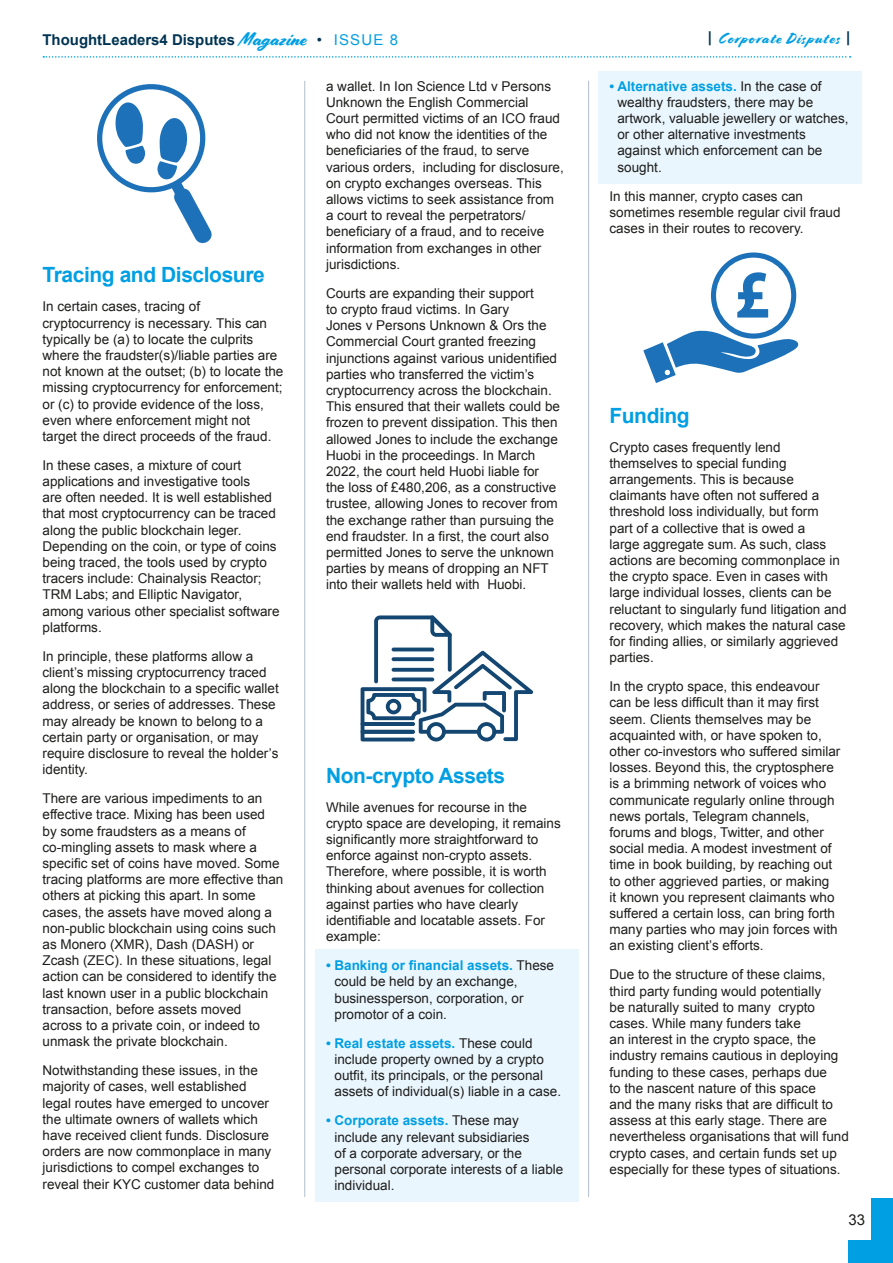
<style>
.page{position:relative;width:893px;height:1263px;background:#fff}
.page>*{position:absolute;margin:0;border:0;box-sizing:border-box;transform-origin:0 0}
.t1{font:700 21px "Arial";letter-spacing:-.02em;color:#009fe3}
.t2{font:700 15px "Arial";color:#003452}
.t3{font:15px "Cortado";letter-spacing:.08em;color:#009fe3}
.t4{font:15px "Arial";color:#1d1d1b}
.t5{font:13.5px/16.2px "Arial";color:#1d1d1b}
.s1{font-family:"Cortado";font-weight:400;font-size:18.6px;color:#009fe3}
.s2{font-weight:400}
.s3{font-weight:400;color:#009fe3}
.s4{font-weight:700;color:#009fe3}
.s5{font-family:"Arial";font-weight:700;color:#003452}
</style>
<div class="page">
<svg style="left:43px;top:56px;width:808px;height:2px"></svg>
<div style="left:872px;top:1198px;width:21px;height:65px;background:#009fe3"></div>
<div style="left:848px;top:1241px;width:45px;height:22px;background:#009fe3"></div>
<div style="left:598px;top:71px;width:264px;height:112px;background:#eaf6fe"></div>
<div style="left:315px;top:949px;width:263px;height:253px;background:#eaf6fe"></div>
<svg style="left:97px;top:84px;width:115px;height:160px"></svg>
<svg style="left:361px;top:615px;width:172px;height:126px"></svg>
<svg style="left:392px;top:647px;width:42px;height:4px"></svg>
<svg style="left:392px;top:657px;width:42px;height:4px"></svg>
<svg style="left:643px;top:252px;width:156px;height:131px"></svg>
<hr style="left:304px;top:81px;width:1px;height:1116px;background:#b3bdcd">
<hr style="left:588px;top:81px;width:1px;height:1116px;background:#b3bdcd">
<p class="t2" style="left:43px;top:29px;width:357px">ThoughtLeaders4 Disputes <span class="s1">Magazine</span> <span class="s2">•</span> <span class="s3">ISSUE 8</span></p>
<h1 class="t1" style="left:43px;top:261px;width:224px">Tracing and Disclosure</h1>
<p class="t5" style="left:43px;top:299px;width:242px">In certain cases, tracing of cryptocurrency is necessary. This can typically be (a) to locate the culprits where the fraudster(s)/liable parties are not known at the outset; (b) to locate the missing cryptocurrency for enforcement; or (c) to provide evidence of the loss, even where enforcement might not target the direct proceeds of the fraud.</p>
<p class="t5" style="left:43px;top:457px;width:239px">In these cases, a mixture of court applications and investigative tools<br>are often needed. It is well established that most cryptocurrency can be traced along the public blockchain leger.<br>Depending on the coin, or type of coins being traced, the tools used by crypto tracers include: Chainalysis Reactor; TRM Labs; and Elliptic Navigator, among various other specialist software platforms.</p>
<p class="t5" style="left:43px;top:648px;width:238px">In principle, these platforms allow a client’s missing cryptocurrency traced along the blockchain to a specific wallet address, or series of addresses. These may already be known to belong to a certain party or organisation, or may require disclosure to reveal the holder’s identity.</p>
<p class="t5" style="left:43px;top:790px;width:242px">There are various impediments to an effective trace. Mixing has been used<br>by some fraudsters as a means of co-mingling assets to mask where a specific set of coins have moved. Some tracing platforms are more effective than others at picking this apart. In some cases, the assets have moved along a non-public blockchain using coins such as Monero (XMR), Dash (DASH) or Zcash (ZEC). In these situations, legal action can be considered to identify the last known user in a public blockchain transaction, before assets moved across to a private coin, or indeed to unmask the private blockchain.</p>
<p class="t5" style="left:43px;top:1062px;width:233px">Notwithstanding these issues, in the majority of cases, well established legal routes have emerged to uncover the ultimate owners of wallets which have received client funds. Disclosure orders are now commonplace in many jurisdictions to compel exchanges to reveal their KYC customer data behind</p>
<p class="t5" style="left:326px;top:78px;width:239px">a wallet. In Ion Science Ltd v Persons Unknown the English Commercial Court permitted victims of an ICO fraud who did not know the identities of the beneficiaries of the fraud, to serve various orders, including for disclosure, on crypto exchanges overseas. This allows victims to seek assistance from a court to reveal the perpetrators/ beneficiary of a fraud, and to receive information from exchanges in other jurisdictions.</p>
<p class="t5" style="left:326px;top:285px;width:236px">Courts are expanding their support<br>to crypto fraud victims. In Gary<br>Jones v Persons Unknown &amp; Ors the Commercial Court granted freezing injunctions against various unidentified parties who transferred the victim’s cryptocurrency across the blockchain.<br>This ensured that their wallets could be frozen to prevent dissipation. This then allowed Jones to include the exchange Huobi in the proceedings. In March 2022, the court held Huobi liable for the loss of £480,206, as a constructive trustee, allowing Jones to recover from the exchange rather than pursuing the end fraudster. In a first, the court also permitted Jones to serve the unknown parties by means of dropping an NFT into their wallets held with Huobi.</p>
<h1 class="t1" style="left:326px;top:761px;width:181px">Non-crypto Assets</h1>
<p class="t5" style="left:326px;top:799px;width:236px">While avenues for recourse in the crypto space are developing, it remains significantly more straightforward to enforce against non-crypto assets.<br>Therefore, where possible, it is worth thinking about avenues for collection against parties who have clearly identifiable and locatable assets. For example:</p>
<p class="t5" style="left:334px;top:957px;width:221px;text-indent:-8px"><span class="s4">• Banking or financial assets.</span> These could be held by an exchange, businessperson, corporation, or promotor of a coin.</p>
<p class="t5" style="left:334px;top:1035px;width:228px;text-indent:-8px"><span class="s4">• Real estate assets.</span> These could include property owned by a crypto outfit, its principals, or the personal assets of individual(s) liable in a case.</p>
<p class="t5" style="left:334px;top:1113px;width:230px;text-indent:-8px"><span class="s4">• Corporate assets.</span> These may include any relevant subsidiaries<br>of a corporate adversary, or the personal corporate interests of a liable individual.</p>
<p class="t3" style="left:708px;top:30px;width:144px"><span class="s5">|</span> Corporate Disputes <span class="s5">|</span></p>
<p class="t5" style="left:617px;top:78px;width:233px;text-indent:-8px"><span class="s4">• Alternative assets.</span> In the case of wealthy fraudsters, there may be artwork, valuable jewellery or watches, or other alternative investments against which enforcement can be sought.</p>
<p class="t5" style="left:609px;top:188px;width:233px">In this manner, crypto cases can sometimes resemble regular civil fraud cases in their routes to recovery.</p>
<h1 class="t1" style="left:609px;top:401px;width:82px">Funding</h1>
<p class="t5" style="left:609px;top:439px;width:239px">Crypto cases frequently lend themselves to special funding arrangements. This is because claimants have often not suffered a threshold loss individually, but form<br>part of a collective that is owed a<br>large aggregate sum. As such, class actions are becoming commonplace in the crypto space. Even in cases with large individual losses, clients can be reluctant to singularly fund litigation and recovery, which makes the natural case for finding allies, or similarly aggrieved parties.</p>
<p class="t5" style="left:609px;top:678px;width:232px">In the crypto space, this endeavour can be less difficult than it may first seem. Clients themselves may be acquainted with, or have spoken to, other co-investors who suffered similar losses. Beyond this, the cryptosphere is a brimming network of voices who communicate regularly online through news portals, Telegram channels, forums and blogs, Twitter, and other social media. A modest investment of time in book building, by reaching out to other aggrieved parties, or making<br>it known you represent claimants who suffered a certain loss, can bring forth many parties who may join forces with an existing client’s efforts.</p>
<p class="t5" style="left:609px;top:967px;width:241px">Due to the structure of these claims, third party funding would potentially<br>be naturally suited to many crypto cases. While many funders take<br>an interest in the crypto space, the industry remains cautious in deploying funding to these cases, perhaps due<br>to the nascent nature of this space<br>and the many risks that are difficult to assess at this early stage. There are nevertheless organisations that will fund crypto cases, and certain funds set up especially for these types of situations.</p>
<p class="t4" style="left:848px;top:1210px;width:18px">33</p>
</div>
